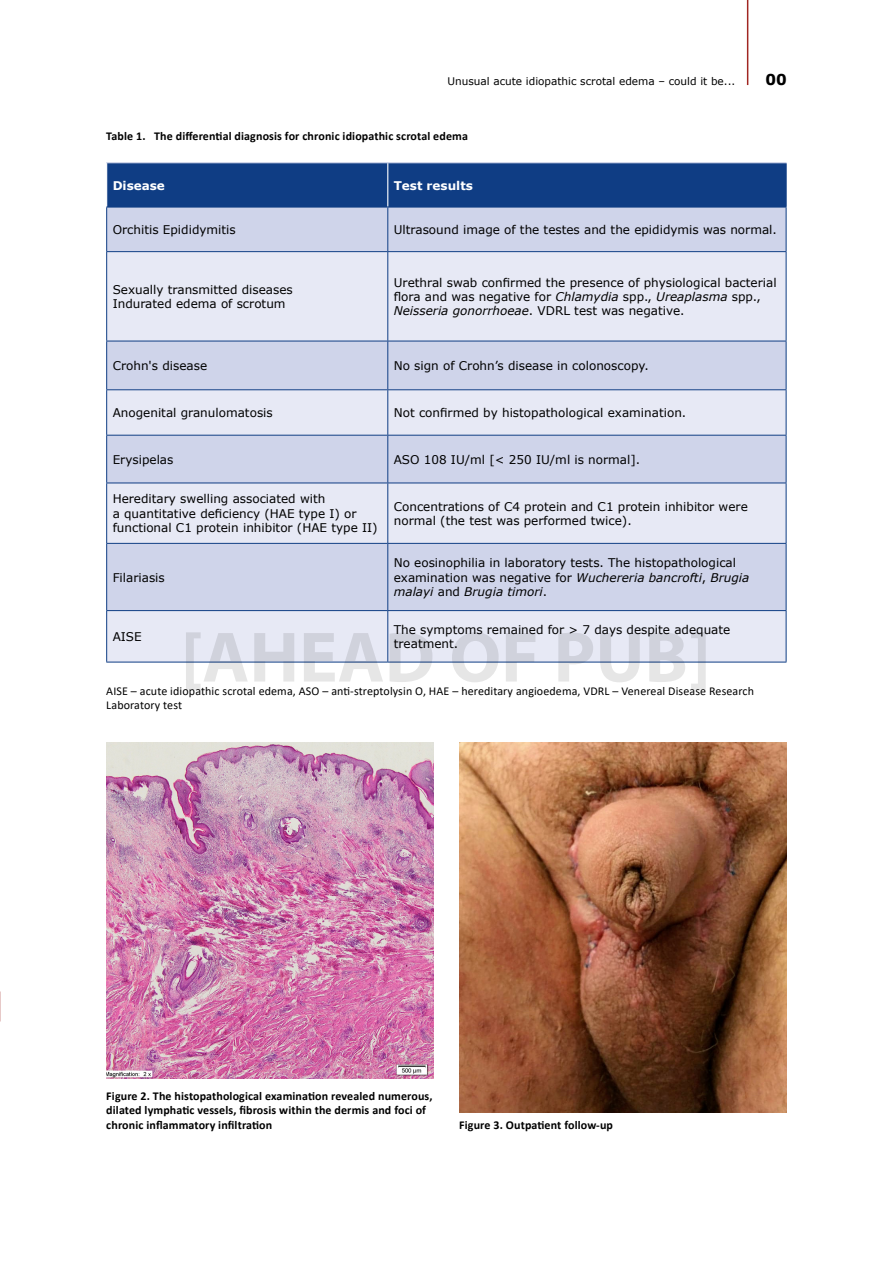
<style>
.page{position:relative;width:893px;height:1263px;background:#fff}
.page>*{position:absolute;margin:0;border:0;box-sizing:border-box;transform-origin:0 0}
.t1{font:700 72px "Myriad Pro";color:#000}
.t2{font:700 15px "Verdana";color:#000}
.t3{font:12px/14.4px "Verdana";color:#000}
.t4{font:700 12px/14.4px "Calibri";letter-spacing:.01em;color:#000}
.t5{font:12px/14.4px "Calibri";letter-spacing:.01em;color:#000}
.t6{font:700 12px "Verdana";color:#fff}
.t7{font:10.5px "Verdana";color:#000}
.s1{font-style:italic}
</style>
<div class="page">
<hr style="left:747px;top:0;width:1px;height:85px;background:#a02621">
<div style="left:107px;top:163px;width:678px;height:44px;background:#0f3d84"></div>
<div style="left:107px;top:208px;width:679px;height:43px;background:#cfd4ea"></div>
<svg style="left:107px;top:252px;width:679px;height:410px;fill:#e7e9f5"></svg>
<hr style="left:785px;top:163px;width:2px;height:44px;background:#0f3d84">
<hr style="left:106px;top:162px;width:282px;height:1px;background:#cfd4ea">
<hr style="left:388px;top:162px;width:399px;height:1px;background:#cfd4ea">
<hr style="left:387px;top:163px;width:1px;height:44px;background:#fff">
<hr style="left:106px;top:207px;width:282px;height:1px;background:#0f3d84">
<hr style="left:388px;top:207px;width:398px;height:1px;background:#0f3d84">
<hr style="left:106px;top:207px;width:1px;height:44px;background:#0f3d84">
<hr style="left:387px;top:207px;width:1px;height:44px;background:#0f3d84">
<hr style="left:786px;top:207px;width:1px;height:44px;background:#0f3d84">
<hr style="left:106px;top:251px;width:282px;height:1px;background:#0f3d84">
<hr style="left:106px;top:252px;width:1px;height:89px;background:#0f3d84">
<hr style="left:388px;top:251px;width:398px;height:1px;background:#0f3d84">
<hr style="left:387px;top:252px;width:1px;height:89px;background:#0f3d84">
<hr style="left:786px;top:252px;width:1px;height:89px;background:#0f3d84">
<hr style="left:106px;top:341px;width:282px;height:1px;background:#0f3d84">
<hr style="left:106px;top:341px;width:1px;height:48px;background:#0f3d84">
<hr style="left:388px;top:341px;width:398px;height:1px;background:#0f3d84">
<hr style="left:387px;top:341px;width:1px;height:48px;background:#0f3d84">
<hr style="left:786px;top:341px;width:1px;height:48px;background:#0f3d84">
<hr style="left:106px;top:389px;width:282px;height:1px;background:#0f3d84">
<hr style="left:106px;top:390px;width:1px;height:45px;background:#0f3d84">
<hr style="left:388px;top:389px;width:398px;height:1px;background:#0f3d84">
<hr style="left:387px;top:390px;width:1px;height:45px;background:#0f3d84">
<hr style="left:786px;top:390px;width:1px;height:45px;background:#0f3d84">
<hr style="left:106px;top:435px;width:282px;height:1px;background:#0f3d84">
<hr style="left:106px;top:436px;width:1px;height:47px;background:#0f3d84">
<hr style="left:388px;top:435px;width:398px;height:1px;background:#0f3d84">
<hr style="left:387px;top:436px;width:1px;height:47px;background:#0f3d84">
<hr style="left:786px;top:436px;width:1px;height:47px;background:#0f3d84">
<hr style="left:106px;top:483px;width:282px;height:1px;background:#0f3d84">
<hr style="left:106px;top:483px;width:1px;height:60px;background:#0f3d84">
<hr style="left:388px;top:483px;width:398px;height:1px;background:#0f3d84">
<hr style="left:387px;top:483px;width:1px;height:60px;background:#0f3d84">
<hr style="left:786px;top:483px;width:1px;height:60px;background:#0f3d84">
<hr style="left:106px;top:543px;width:282px;height:1px;background:#0f3d84">
<hr style="left:106px;top:544px;width:1px;height:66px;background:#0f3d84">
<hr style="left:388px;top:543px;width:398px;height:1px;background:#0f3d84">
<hr style="left:387px;top:544px;width:1px;height:66px;background:#0f3d84">
<hr style="left:786px;top:544px;width:1px;height:66px;background:#0f3d84">
<hr style="left:106px;top:610px;width:282px;height:1px;background:#0f3d84">
<hr style="left:106px;top:611px;width:1px;height:51px;background:#0f3d84">
<hr style="left:388px;top:610px;width:398px;height:1px;background:#0f3d84">
<hr style="left:387px;top:611px;width:1px;height:51px;background:#0f3d84">
<hr style="left:786px;top:611px;width:1px;height:51px;background:#0f3d84">
<hr style="left:106px;top:662px;width:282px;height:1px;background:#0f3d84">
<hr style="left:388px;top:662px;width:398px;height:1px;background:#0f3d84">
<img style="left:106px;top:743px;width:328px;height:335px">
<img style="left:459px;top:743px;width:328px;height:369px">
<p class="t7" style="left:447px;top:74px;width:289px">Unusual acute idiopathic scrotal edema – could it be...</p>
<p class="t2" style="left:765px;top:69px;width:23px">00</p>
<p class="t4" style="left:106px;top:128px;width:363px">Table 1. The differential diagnosis for chronic idiopathic scrotal edema</p>
<p class="t6" style="left:113px;top:177px;width:54px">Disease</p>
<p class="t6" style="left:394px;top:177px;width:81px">Test results</p>
<p class="t3" style="left:113px;top:222px;width:125px">Orchitis Epididymitis</p>
<p class="t3" style="left:394px;top:222px;width:385px">Ultrasound image of the testes and the epididymis was normal.</p>
<p class="t3" style="left:113px;top:282px;width:182px">Sexually transmitted diseases<br>Indurated edema of scrotum</p>
<p class="t3" style="left:394px;top:275px;width:384px">Urethral swab confirmed the presence of physiological bacterial flora and was negative for <span class="s1">Chlamydia</span> spp., <span class="s1">Ureaplasma</span> spp.,<br><span class="s1">Neisseria gonorrhoeae</span>. VDRL test was negative.</p>
<p class="t3" style="left:113px;top:358px;width:96px">Crohn's disease</p>
<p class="t3" style="left:394px;top:358px;width:256px">No sign of Crohn’s disease in colonoscopy.</p>
<p class="t3" style="left:113px;top:405px;width:162px">Anogenital granulomatosis</p>
<p class="t3" style="left:394px;top:405px;width:294px">Not confirmed by histopathological examination.</p>
<p class="t3" style="left:113px;top:452px;width:62px">Erysipelas</p>
<p class="t3" style="left:394px;top:452px;width:248px">ASO 108 IU/ml [&lt; 250 IU/ml is normal].</p>
<p class="t3" style="left:113px;top:492px;width:266px">Hereditary swelling associated with<br>a quantitative deficiency (HAE type I) or functional C1 protein inhibitor (HAE type II)</p>
<p class="t3" style="left:394px;top:499px;width:356px">Concentrations of C4 protein and C1 protein inhibitor were normal (the test was performed twice).</p>
<p class="t3" style="left:113px;top:570px;width:54px">Filariasis</p>
<p class="t3" style="left:394px;top:555px;width:357px">No eosinophilia in laboratory tests. The histopathological examination was negative for <span class="s1">Wuchereria bancrofti</span>, <span class="s1">Brugia malayi</span> and <span class="s1">Brugia timori</span>.</p>
<p class="t3" style="left:113px;top:629px;width:31px">AISE</p>
<p class="t3" style="left:394px;top:622px;width:338px">The symptoms remained for &gt; 7 days despite adequate treatment.</p>
<h1 class="t1" style="left:181px;top:610px;width:531px">[AHEAD OF PUB]</h1>
<p class="t5" style="left:106px;top:683px;width:649px">AISE – acute idiopathic scrotal edema, ASO – anti-streptolysin O, HAE – hereditary angioedema, VDRL – Venereal Disease Research<br>Laboratory test</p>
<p class="t4" style="left:106px;top:1088px;width:328px">Figure 2. The histopathological examination revealed numerous, dilated lymphatic vessels, fibrosis within the dermis and foci of chronic inflammatory infiltration</p>
<p class="t4" style="left:459px;top:1117px;width:155px">Figure 3. Outpatient follow-up</p>
</div>
